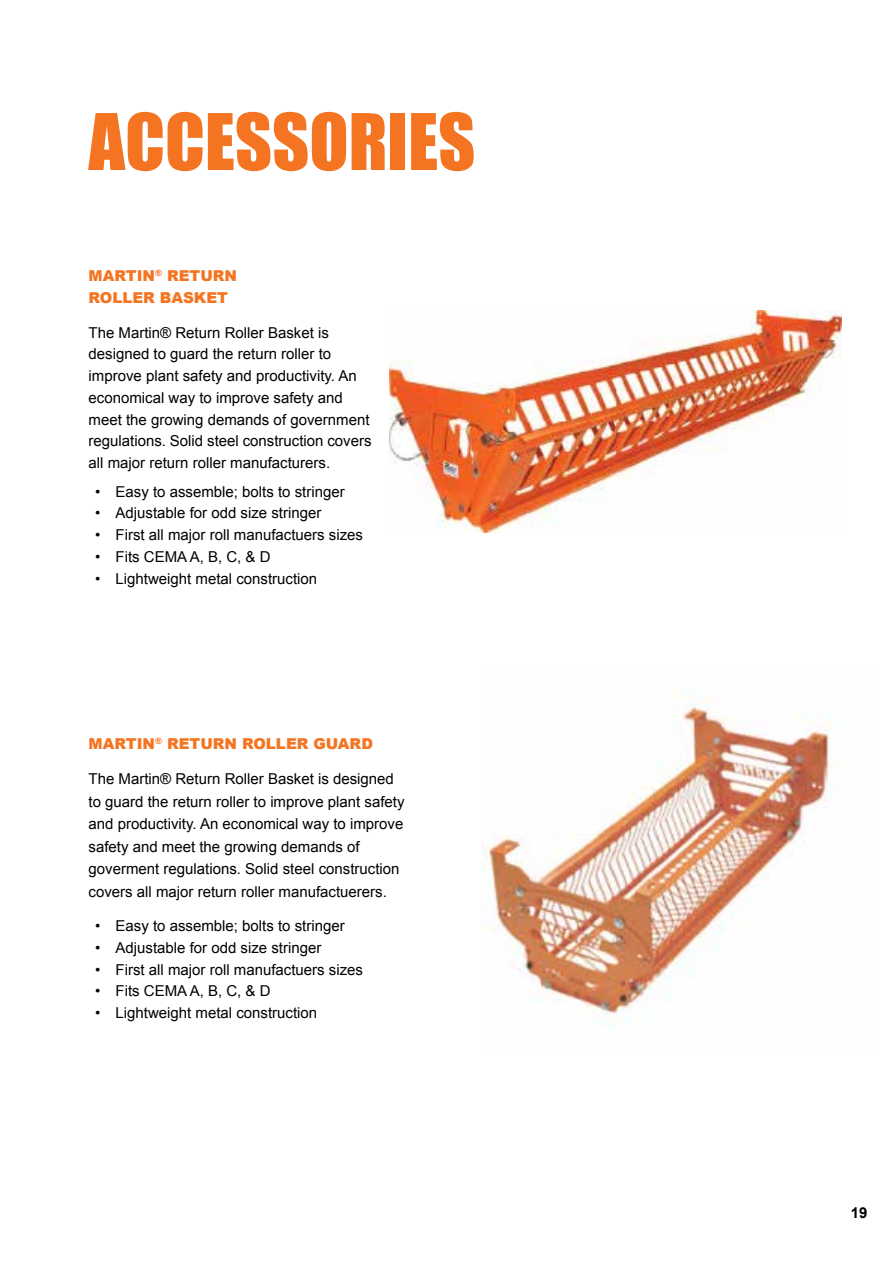
<style>
.page{position:relative;width:893px;height:1263px;background:#fff}
.page>*{position:absolute;margin:0;border:0;box-sizing:border-box;transform-origin:0 0}
.t1{font:72px "Impact";color:#f47421}
.t2{font:15px/21.8px "Arial";color:#000}
.t3{font:900 15px/22.5px "Arial";color:#f47421}
.t4{font:700 15px "Arial";color:#000}
</style>
<div class="page">
<hr style="left:0;top:1204px;width:1px;height:59px;background:#000">
<img style="left:390px;top:311px;width:451px;height:222px">
<img style="left:481px;top:691px;width:359px;height:335px">
<h1 class="t1" style="left:89px;top:86px;width:388px">ACCESSORIES</h1>
<p class="t3" style="left:89px;top:264px;width:150px">MARTIN<sup>®</sup> RETURN<br>ROLLER BASKET</p>
<p class="t2" style="left:89px;top:322px;width:285px">The Martin® Return Roller Basket is designed to guard the return roller to improve plant safety and productivity. An economical way to improve safety and meet the growing demands of government regulations. Solid steel construction covers all major return roller manufacturers.</p>
<p class="t2" style="left:95px;top:481px;width:251px">• Easy to assemble; bolts to stringer</p>
<p class="t2" style="left:95px;top:502px;width:228px">• Adjustable for odd size stringer</p>
<p class="t2" style="left:95px;top:524px;width:269px">• First all major roll manufactuers sizes</p>
<p class="t2" style="left:95px;top:546px;width:177px">• Fits CEMA A, B, C, &amp; D</p>
<p class="t2" style="left:95px;top:568px;width:223px">• Lightweight metal construction</p>
<p class="t3" style="left:89px;top:732px;width:286px">MARTIN<sup>®</sup> RETURN ROLLER GUARD</p>
<p class="t2" style="left:89px;top:768px;width:317px;line-height:22.5px">The Martin® Return Roller Basket is designed to guard the return roller to improve plant safety and productivity. An economical way to improve safety and meet the growing demands of goverment regulations. Solid steel construction covers all major return roller manufactuerers.</p>
<p class="t2" style="left:95px;top:915px;width:251px">• Easy to assemble; bolts to stringer</p>
<p class="t2" style="left:95px;top:937px;width:228px">• Adjustable for odd size stringer</p>
<p class="t2" style="left:95px;top:959px;width:269px">• First all major roll manufactuers sizes</p>
<p class="t2" style="left:95px;top:980px;width:177px">• Fits CEMA A, B, C, &amp; D</p>
<p class="t2" style="left:95px;top:1002px;width:223px">• Lightweight metal construction</p>
<p class="t4" style="left:851px;top:1203px;width:18px">19</p>
</div>
